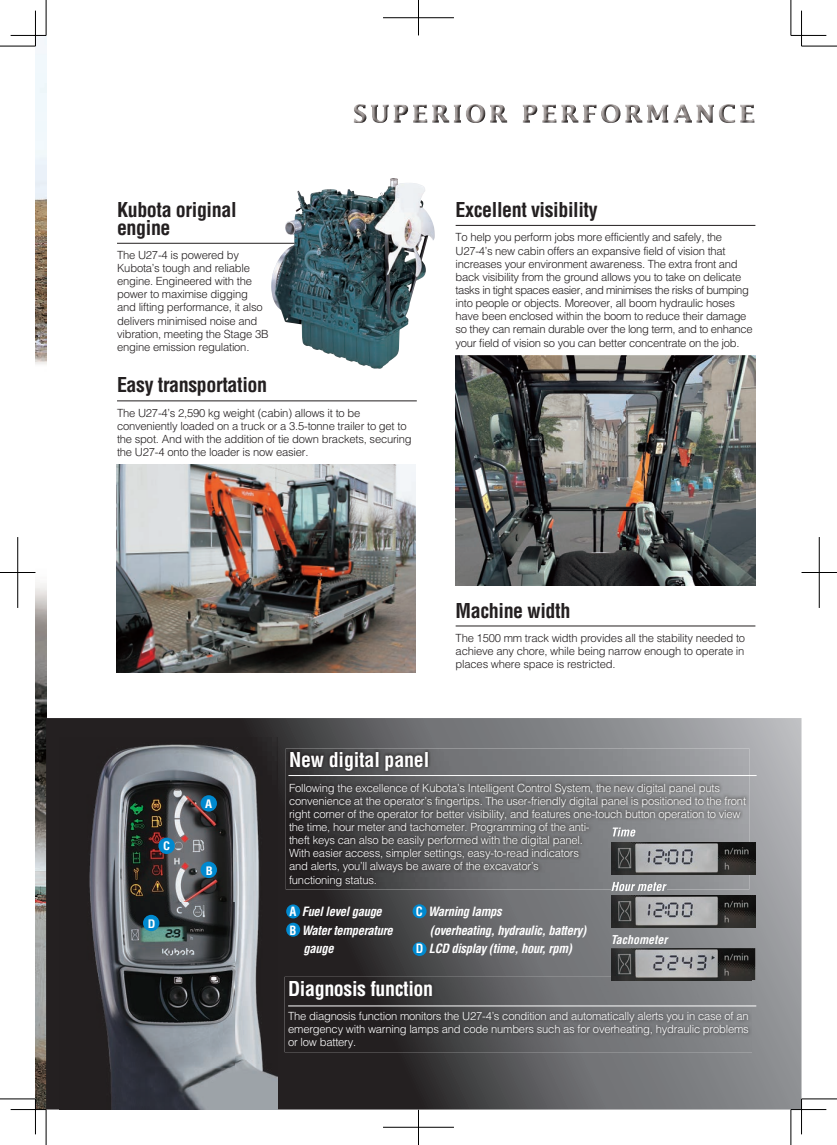
<style>
.page{position:relative;width:837px;height:1145px;background:#fff}
.page>*{position:absolute;margin:0;border:0;box-sizing:border-box;transform-origin:0 0}
.t1{font:700 condensed 20px/17.5px "Helvetica";letter-spacing:-.02em;color:#231f20}
.t2{font:700 condensed 20px "Helvetica";letter-spacing:-.02em;color:#fff}
.t3{font:italic 700 condensed 12.5px "Helvetica";letter-spacing:-.025em;color:#fff}
.t4{font:italic 700 condensed 11.88px "Helvetica";color:#fff}
.t5{font:700 condensed 11.38px "Helvetica";color:#fff;scale:1.1 1}
.t6{font:300 11.25px/13.1px "Helvetica";letter-spacing:-.025em;color:#231f20}
.t7{font:300 11.25px/13.1px "Helvetica";letter-spacing:-.02em;color:#fff}
.s1{font-style:normal}
</style>
<div class="page">
<img style="left:35px;top:36px;width:11px;height:1073px">
<svg style="left:46px;top:718px;width:755px;height:391px;background:#626264"></svg>
<img style="left:59px;top:737px;width:218px;height:372px">
<img style="left:749px;top:842px;width:6px;height:32px">
<img style="left:610px;top:895px;width:145px;height:32px">
<img style="left:610px;top:948px;width:145px;height:32px">
<div style="left:200px;top:795px;width:17px;height:16px;background:#0089cf;border-radius:50%"></div>
<div style="left:158px;top:837px;width:17px;height:17px;background:#0089cf;border-radius:50%"></div>
<div style="left:143px;top:914px;width:16px;height:17px;background:#0089cf;border-radius:50%"></div>
<div style="left:200px;top:861px;width:17px;height:17px;background:#0089cf;border-radius:50%"></div>
<div style="left:286px;top:904px;width:14px;height:14px;background:#0089cf;border-radius:50%"></div>
<div style="left:286px;top:922px;width:14px;height:14px;background:#0089cf;border-radius:50%"></div>
<div style="left:412px;top:904px;width:14px;height:14px;background:#0089cf;border-radius:50%"></div>
<div style="left:412px;top:942px;width:14px;height:14px;background:#0089cf;border-radius:50%"></div>
<hr style="left:117px;top:243px;width:299px;height:1px;background:#231f20">
<hr style="left:455px;top:225px;width:300px;height:1px;background:#231f20">
<hr style="left:455px;top:625px;width:300px;height:1px;background:#231f20">
<hr style="left:117px;top:400px;width:299px;height:1px;background:#231f20">
<img style="left:286px;top:748px;width:463px;height:141px">
<img style="left:611px;top:882px;width:55px;height:7px">
<img style="left:612px;top:827px;width:23px;height:9px">
<hr style="left:288px;top:775px;width:468px;height:1px;background:#fff">
<img style="left:353px;top:104px;width:401px;height:19px">
<img style="left:455px;top:355px;width:300px;height:230px">
<img style="left:271px;top:178px;width:122px;height:176px">
<img style="left:284px;top:976px;width:467px;height:76px">
<img style="left:610px;top:976px;width:141px;height:4px">
<hr style="left:288px;top:1005px;width:468px;height:1px;background:#fff">
<img style="left:116px;top:464px;width:299px;height:208px">
<hr style="left:800px;top:1098px;width:1px;height:36px;background:#fff">
<hr style="left:0;top:46px;width:35px;height:1px;background:#000">
<hr style="left:801px;top:46px;width:35px;height:1px;background:#000">
<hr style="left:0;top:1098px;width:35px;height:1px;background:#000">
<hr style="left:801px;top:1098px;width:35px;height:1px;background:#000">
<hr style="left:46px;top:0;width:1px;height:35px;background:#000">
<hr style="left:46px;top:1109px;width:1px;height:35px;background:#000">
<hr style="left:790px;top:0;width:1px;height:35px;background:#000">
<hr style="left:790px;top:1109px;width:1px;height:35px;background:#000">
<hr style="left:11px;top:35px;width:35px;height:1px;background:#000">
<hr style="left:790px;top:35px;width:36px;height:1px;background:#000">
<hr style="left:11px;top:1109px;width:35px;height:1px;background:#000">
<hr style="left:790px;top:1109px;width:36px;height:1px;background:#000">
<hr style="left:35px;top:11px;width:1px;height:35px;background:#000">
<hr style="left:35px;top:1098px;width:1px;height:36px;background:#000">
<hr style="left:801px;top:11px;width:1px;height:35px;background:#000">
<hr style="left:801px;top:1098px;width:1px;height:36px;background:#000">
<hr style="left:383px;top:18px;width:71px;height:1px;background:#000">
<hr style="left:418px;top:0;width:1px;height:35px;background:#000">
<hr style="left:383px;top:1127px;width:71px;height:1px;background:#000">
<hr style="left:418px;top:1109px;width:1px;height:35px;background:#000">
<hr style="left:0;top:572px;width:35px;height:1px;background:#000">
<hr style="left:18px;top:537px;width:1px;height:71px;background:#000">
<hr style="left:801px;top:572px;width:35px;height:1px;background:#000">
<hr style="left:818px;top:537px;width:1px;height:71px;background:#000">
<h1 class="t1" style="left:117px;top:201px;width:121px">Kubota original engine</h1>
<p class="t6" style="left:117px;top:248px;width:153px">The U27-4 is powered by<br>Kubota’s tough and reliable engine. Engineered with the power to maximise digging and lifting performance, it also delivers minimised noise and vibration, meeting the Stage 3B engine emission regulation.</p>
<h1 class="t1" style="left:117px;top:376px;width:152px">Easy transportation</h1>
<p class="t6" style="left:117px;top:405px;width:296px">The U27-4’s 2,590 kg weight (cabin) allows it to be conveniently loaded on a truck or a 3.5-tonne trailer to get to the spot. And with the addition of tie down brackets, securing the U27-4 onto the loader is now easier.</p>
<h1 class="t1" style="left:455px;top:201px;width:143px">Excellent visibility</h1>
<p class="t6" style="left:455px;top:230px;width:298px">To help you perform jobs more efficiently and safely, the U27-4’s new cabin offers an expansive field of vision that increases your environment awareness. The extra front and back visibility from the ground allows you to take on delicate tasks in tight spaces easier, and minimises the risks of bumping into people or objects. Moreover, all boom hydraulic hoses have been enclosed within the boom to reduce their damage so they can remain durable over the long term, and to enhance your field of vision so you can better concentrate on the job.</p>
<h1 class="t1" style="left:455px;top:601px;width:116px">Machine width</h1>
<p class="t6" style="left:455px;top:631px;width:291px;text-align:justify">The 1500 mm track width provides all the stability needed to achieve any chore, while being narrow enough to operate in places where space is restricted.</p>
<p class="t5" style="left:163px;top:839px;width:8px">C</p>
<p class="t5" style="left:148px;top:916px;width:8px">D</p>
<p class="t5" style="left:205px;top:796px;width:8px">A</p>
<p class="t5" style="left:205px;top:863px;width:8px">B</p>
<h1 class="t2" style="left:289px;top:747px;width:142px">New digital panel</h1>
<p class="t7" style="left:289px;top:780px;width:458px">Following the excellence of Kubota’s Intelligent Control System, the new digital panel puts convenience at the operator’s fingertips. The user-friendly digital panel is positioned to the front right corner of the operator for better visibility, and features one-touch button operation to view the time, hour meter and tachometer. Programming of the anti-<br>theft keys can also be easily performed with the digital panel.<br>With easier access, simpler settings, easy-to-read indicators<br>and alerts, you’ll always be aware of the excavator’s<br>functioning status.</p>
<p class="t4" style="left:610px;top:879px;width:56px">Hour meter</p>
<p class="t3" style="left:289px;top:903px;width:94px"><span class="s1">A</span> Fuel level gauge</p>
<p class="t3" style="left:289px;top:922px;width:105px"><span class="s1">B</span> Water temperature</p>
<p class="t3" style="left:303px;top:941px;width:31px">gauge</p>
<p class="t3" style="left:415px;top:903px;width:87px"><span class="s1">C</span> Warning lamps</p>
<p class="t3" style="left:430px;top:922px;width:158px">(overheating, hydraulic, battery)</p>
<p class="t3" style="left:415px;top:941px;width:158px"><span class="s1">D</span> LCD display (time, hour, rpm)</p>
<p class="t4" style="left:610px;top:932px;width:58px">Tachometer</p>
<h1 class="t2" style="left:288px;top:976px;width:146px">Diagnosis function</h1>
<p class="t7" style="left:288px;top:1009px;width:462px;text-align:justify">The diagnosis function monitors the U27-4’s condition and automatically alerts you in case of an emergency with warning lamps and code numbers such as for overheating, hydraulic problems or low battery.</p>
</div>
